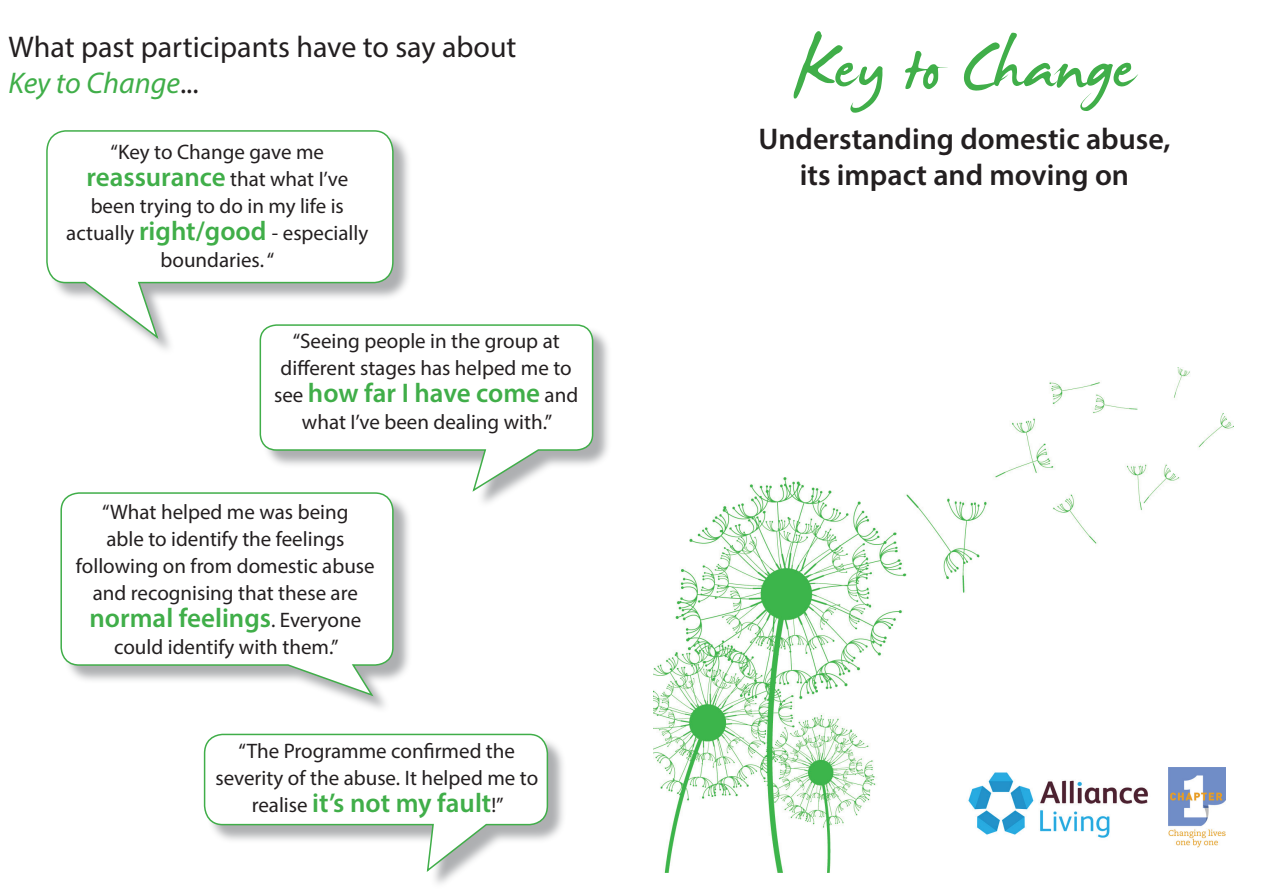
<style>
.page{position:relative;width:1263px;height:893px;background:#fff}
.page>*{position:absolute;margin:0;border:0;box-sizing:border-box;transform-origin:0 0}
.t1{font:108px "James Fajardo";color:#40ae49}
.t2{font:30px/36px "Myriad Pro";color:#231f20}
.t3{font:600 30px/36px "Myriad Pro";color:#231f20;text-align:center}
.t4{font:600 27px "Myriad Pro";color:#40ae49}
.t5{font:21px/27px "Myriad Pro";color:#231f20;text-align:center}
.s1{font-style:italic;color:#40ae49}
.s2{font-weight:600;font-size:27px;color:#40ae49}
.s3{font-weight:400;font-size:21px;color:#231f20}
</style>
<div class="page">
<img style="left:653px;top:367px;width:580px;height:505px">
<img style="left:949px;top:754px;width:218px;height:99px">
<img style="left:1168px;top:767px;width:58px;height:80px">
<div style="left:48px;top:132px;width:364px;height:225px;background:#939598;opacity:.75"></div>
<svg style="left:46px;top:130px;width:348px;height:211px"></svg>
<div style="left:262px;top:327px;width:350px;height:182px;background:#939598;opacity:.75"></div>
<svg style="left:259px;top:324px;width:335px;height:169px"></svg>
<div style="left:63px;top:494px;width:349px;height:220px;background:#939598;opacity:.75"></div>
<svg style="left:60px;top:491px;width:334px;height:207px"></svg>
<div style="left:206px;top:736px;width:361px;height:153px;background:#939598;opacity:.75"></div>
<svg style="left:203px;top:733px;width:346px;height:141px"></svg>
<h2 class="t2" style="left:8px;top:28px;width:509px">What past participants have to say about<br><span class="s1">Key to Change</span>...</h2>
<p class="t5" style="left:66px;top:138px;width:304px">“Key to Change gave me <span class="s2">reassurance</span> that what I’ve been trying to do in my life is actually <span class="s2">right/good</span> - especially boundaries. “</p>
<p class="t5" style="left:281px;top:327px;width:293px">“Seeing people in the group at different stages has helped me to</p>
<p class="t4" style="left:274px;top:376px;width:306px"><span class="s3">see</span> how far I have come <span class="s3">and</span></p>
<p class="t5" style="left:302px;top:408px;width:252px">what I’ve been dealing with.”</p>
<p class="t5" style="left:76px;top:498px;width:300px">“What helped me was being<br>able to identify the feelings following on from domestic abuse and recognising that these are</p>
<p class="t4" style="left:89px;top:601px;width:273px">normal feelings<span class="s3">. Everyone</span></p>
<p class="t5" style="left:114px;top:633px;width:226px">could identify with them.”</p>
<p class="t5" style="left:215px;top:737px;width:324px">“The Programme confirmed the severity of the abuse. It helped me to</p>
<p class="t4" style="left:252px;top:785px;width:253px"><span class="s3">realise</span> it’s not my fault<span class="s3">!”</span></p>
<h1 class="t1" style="left:793px;top:12px;width:344px">Key to Change</h1>
<h2 class="t3" style="left:758px;top:120px;width:414px">Understanding domestic abuse, its impact and moving on</h2>
</div>
